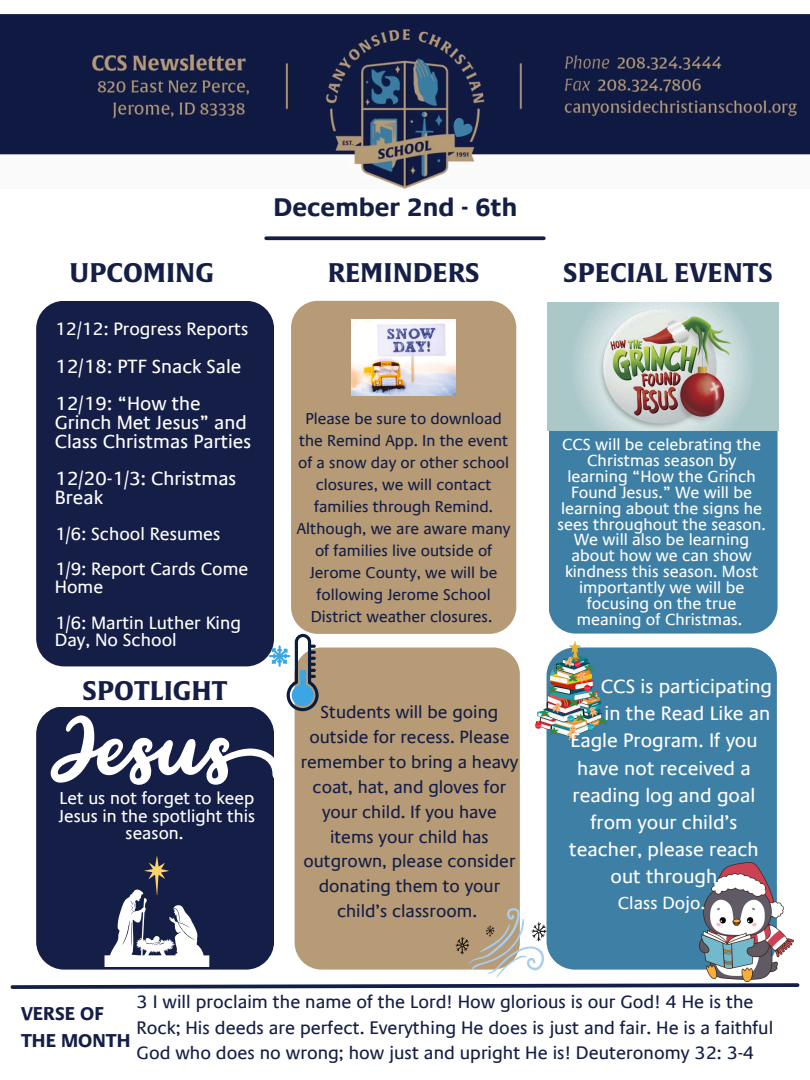
<style>
.page{position:relative;width:810px;height:1080px;background:#fff}
.page>*{position:absolute;margin:0;border:0;box-sizing:border-box;transform-origin:0 0}
.t1{font:700 26.44px "Alverata";color:#151e46}
.t2{font:700 25.75px "Praxis Com";color:#151e46}
.t3{font:19.69px "Praxis Com";color:#fff}
.t4{font:19.31px/18.8px "Praxis Com";color:#fff}
.t5{font:700 18.81px/26.2px "Praxis Com";color:#151e46}
.t6{font:18.38px/25.3px "Praxis Com";color:#151e46}
.t7{font:18.06px/17.8px "Praxis Com";color:#fff}
.t8{font:17.81px/24.9px "Praxis Com";color:#151e46;text-align:center}
.t9{font:17.81px "Praxis Com";color:#fff}
.t10{font:17.5px/17.2px "Praxis Com";color:#fff;text-align:center}
.t11{font:16.44px/15.9px "Praxis Com";color:#fff;text-align:center}
.t12{font:15.94px/22px "Praxis Com";color:#151e46;text-align:center}
</style>
<div class="page">
<svg style="left:266px;top:236px;width:278px;height:4px"></svg>
<img style="left:0;top:14px;width:810px;height:175px">
<div style="left:36px;top:301px;width:238px;height:365px;background:#151e46;border-radius:28px"></div>
<div style="left:547px;top:647px;width:230px;height:323px;background:#3e7fa5;border-radius:28px"></div>
<div style="left:549px;top:307px;width:229px;height:327px;background:#3e7fa5;border-radius:27px"></div>
<div style="left:291px;top:301px;width:225px;height:333px;background:#b69b76;border-radius:27px"></div>
<div style="left:36px;top:707px;width:238px;height:263px;background:#151e46;border-radius:28px"></div>
<svg style="left:447px;top:115px;width:31px;height:30px"></svg>
<div style="left:295px;top:648px;width:225px;height:322px;background:#b69b76;border-radius:27px"></div>
<img style="left:351px;top:319px;width:105px;height:77px">
<img style="left:548px;top:302px;width:231px;height:129px">
<img style="left:535px;top:642px;width:73px;height:97px">
<svg style="left:49px;top:634px;width:270px;height:152px"></svg>
<svg style="left:10px;top:856px;width:790px;height:133px"></svg>
<h4 class="t2" style="left:274px;top:192px;width:245px">December 2nd - 6th</h4>
<h4 class="t1" style="left:70px;top:256px;width:146px">UPCOMING</h4>
<p class="t1" style="left:328px;top:256px;width:153px">REMINDERS</p>
<h4 class="t1" style="left:563px;top:256px;width:211px">SPECIAL EVENTS</h4>
<p class="t7" style="left:55px;top:320px;width:195px">12/12: Progress Reports</p>
<p class="t4" style="left:55px;top:357px;width:188px">12/18: PTF Snack Sale</p>
<h2 class="t4" style="left:55px;top:394px;width:198px">12/19: “How the<br>Grinch Met Jesus” and<br>Class Christmas Parties</h2>
<p class="t4" style="left:55px;top:469px;width:183px">12/20-1/3: Christmas<br>Break</p>
<h1 class="t7" style="left:55px;top:524px;width:167px">1/6: School Resumes</h1>
<h1 class="t7" style="left:55px;top:560px;width:195px">1/9: Report Cards Come<br>Home</h1>
<h1 class="t7" style="left:55px;top:614px;width:188px">1/6: Martin Luther King<br>Day, No School</h1>
<h4 class="t1" style="left:83px;top:675px;width:146px">SPOTLIGHT</h4>
<p class="t10" style="left:59px;top:790px;width:198px">Let us not forget to keep<br>Jesus in the spotlight this season.</p>
<h4 class="t12" style="left:297px;top:407px;width:215px">Please be sure to download the Remind App. In the event of a snow day or other school closures, we will contact families through Remind.<br>Although, we are aware many of families live outside of<br>Jerome County, we will be following Jerome School<br>District weather closures.</h4>
<p class="t8" style="left:301px;top:700px;width:219px">Students will be going outside for recess. Please remember to bring a heavy coat, hat, and gloves for your child. If you have items your child has outgrown, please consider donating them to your child’s classroom.</p>
<h4 class="t11" style="left:557px;top:436px;width:210px">CCS will be celebrating the<br>Christmas season by learning “How the Grinch<br>Found Jesus.” We will be learning about the signs he sees throughout the season.<br>We will also be learning about how we can show kindness this season. Most importantly we will be focusing on the true meaning of Christmas.</h4>
<p class="t3" style="left:601px;top:675px;width:173px">CCS is participating</p>
<p class="t3" style="left:605px;top:702px;width:167px">in the Read Like an</p>
<p class="t3" style="left:570px;top:729px;width:189px">Eagle Program. If you</p>
<p class="t3" style="left:577px;top:756px;width:175px">have not received a</p>
<p class="t3" style="left:573px;top:783px;width:184px">reading log and goal</p>
<p class="t3" style="left:590px;top:811px;width:149px">from your child’s</p>
<p class="t3" style="left:569px;top:838px;width:191px">teacher, please reach</p>
<p class="t3" style="left:611px;top:865px;width:108px">out through</p>
<p class="t9" style="left:618px;top:892px;width:89px">Class Dojo.</p>
<p class="t5" style="left:21px;top:1001px;width:111px">VERSE OF<br>THE MONTH</p>
<h4 class="t6" style="left:137px;top:989px;width:638px">3 I will proclaim the name of the Lord! How glorious is our God! 4 He is the<br>Rock; His deeds are perfect. Everything He does is just and fair. He is a faithful<br>God who does no wrong; how just and upright He is! Deuteronomy 32: 3-4</h4>
</div>
